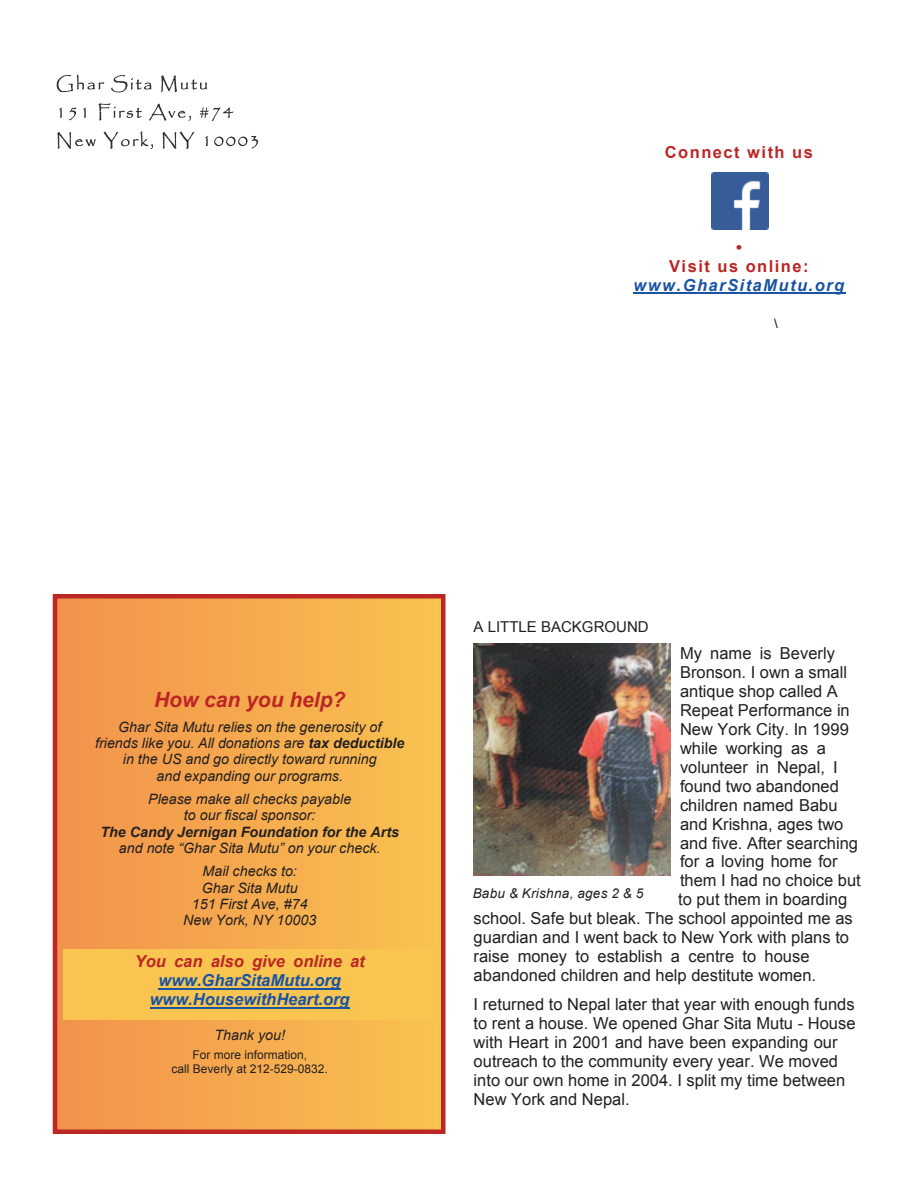
<style>
.page{position:relative;width:918px;height:1188px;background:#fff}
.page>*{position:absolute;margin:0;border:0;box-sizing:border-box;transform-origin:0 0}
.t1{font:italic 700 21px "Arial";color:#bc2625}
.t2{font:16.5px/18.9px "Arial";color:#231f20}
.t3{font:italic 700 16.5px/18.9px "Arial";color:#1853a4;text-align:center}
.t4{font:700 16.5px/18.9px "Arial";letter-spacing:.09em;color:#bc2625;text-align:center}
.t5{font:italic 700 16.5px "Arial";color:#bc2625}
.t6{font:italic 700 16.5px "Arial";letter-spacing:.09em;color:#1853a4}
.t7{font:15.75px "Arial";color:#231f20}
.t8{font:15px "Arial";color:#231f20}
.t9{font:italic 14.25px/16.4px "Arial";color:#231f20;text-align:center}
.t10{font:italic 700 14.25px "Arial";color:#231f20}
.t11{font:italic 13.5px "Arial";letter-spacing:.025em;color:#231f20}
.t12{font:12px/13.8px "Arial";color:#231f20;text-align:center}
.s1{font-weight:700}
</style>
<div class="page">
<div style="left:55px;top:596px;width:388px;height:536px;background:linear-gradient(to right,#f2924c,#f9c350)"></div>
<div style="left:53px;top:594px;width:393px;height:540px;border:4px solid #bc2625"></div>
<div style="left:63px;top:949px;width:373px;height:71px;background:#f9c450"></div>
<svg style="left:57px;top:75px;width:47px;height:17px"></svg>
<svg style="left:111px;top:75px;width:40px;height:18px"></svg>
<svg style="left:161px;top:75px;width:46px;height:17px"></svg>
<svg style="left:59px;top:108px;width:3px;height:10px"></svg>
<svg style="left:69px;top:107px;width:7px;height:13px"></svg>
<svg style="left:83px;top:108px;width:3px;height:10px"></svg>
<svg style="left:98px;top:103px;width:44px;height:18px"></svg>
<svg style="left:149px;top:104px;width:42px;height:17px"></svg>
<svg style="left:200px;top:107px;width:33px;height:14px"></svg>
<svg style="left:57px;top:132px;width:39px;height:17px"></svg>
<svg style="left:104px;top:131px;width:49px;height:18px"></svg>
<svg style="left:162px;top:132px;width:32px;height:17px"></svg>
<svg style="left:205px;top:136px;width:3px;height:10px"></svg>
<svg style="left:214px;top:136px;width:44px;height:12px"></svg>
<hr style="left:634px;top:292px;width:212px;height:2px;background:#1853a4">
<hr style="left:159px;top:988px;width:182px;height:2px;background:#1853a4">
<hr style="left:150px;top:1007px;width:200px;height:2px;background:#1853a4">
<img style="left:474px;top:644px;width:196px;height:232px">
<img style="left:711px;top:172px;width:57px;height:57px">
<p class="t4" style="left:665px;top:145px;width:150px">Connect with us</p>
<p class="t4" style="left:669px;top:239px;width:141px">•<br>Visit us online:</p>
<p class="t6" style="left:634px;top:279px;width:212px">www.GharSitaMutu.org</p>
<p class="t7" style="left:774px;top:319px;width:6px">\</p>
<p class="t1" style="left:154px;top:691px;width:193px">How can you help?</p>
<p class="t9" style="left:95px;top:720px;width:311px">Ghar Sita Mutu relies on the generosity of friends like you. All donations are <span class="s1">tax deductible </span>in the US and go directly toward running<br>and expanding our programs.</p>
<p class="t9" style="left:148px;top:792px;width:205px">Please make all checks payable to our fiscal sponsor:</p>
<p class="t10" style="left:100px;top:826px;width:300px">The Candy Jernigan Foundation for the Arts</p>
<p class="t9" style="left:119px;top:838px;width:263px;line-height:23.2px">and note “Ghar Sita Mutu” on your check.<br>Mail checks to:</p>
<p class="t9" style="left:183px;top:881px;width:135px">Ghar Sita Mutu<br>151 First Ave, #74<br>New York, NY 10003</p>
<p class="t5" style="left:135px;top:955px;width:232px">You can also give online at</p>
<p class="t3" style="left:150px;top:973px;width:201px">www.GharSitaMutu.org www.HousewithHeart.org</p>
<p class="t9" style="left:214px;top:1029px;width:72px">Thank you!</p>
<p class="t12" style="left:172px;top:1049px;width:158px">For more information,<br>call Beverly at 212-529-0832.</p>
<p class="t8" style="left:474px;top:621px;width:177px">A LITTLE BACKGROUND</p>
<p class="t2" style="left:680px;top:646px;width:157px">My name is Beverly</p>
<p class="t2" style="left:680px;top:665px;width:169px">Bronson. I own a small</p>
<p class="t2" style="left:680px;top:683px;width:159px">antique shop called A</p>
<p class="t2" style="left:680px;top:702px;width:171px">Repeat Performance in</p>
<p class="t2" style="left:680px;top:721px;width:170px">New York City. In 1999</p>
<p class="t2" style="left:680px;top:740px;width:147px">while working as a</p>
<p class="t2" style="left:680px;top:759px;width:159px">volunteer in Nepal, I</p>
<p class="t2" style="left:680px;top:778px;width:160px">found two abandoned</p>
<p class="t2" style="left:680px;top:797px;width:159px">children named Babu</p>
<p class="t2" style="left:680px;top:816px;width:165px">and Krishna, ages two</p>
<p class="t2" style="left:680px;top:835px;width:180px">and five. After searching</p>
<p class="t2" style="left:680px;top:854px;width:159px">for a loving home for</p>
<p class="t2" style="left:680px;top:873px;width:182px">them I had no choice but</p>
<p class="t2" style="left:678px;top:892px;width:170px">to put them in boarding</p>
<p class="t2" style="left:474px;top:910px;width:381px">school. Safe but bleak. The school appointed me as</p>
<p class="t2" style="left:474px;top:929px;width:377px">guardian and I went back to New York with plans to</p>
<p class="t2" style="left:474px;top:948px;width:338px">raise money to establish a centre to house</p>
<p class="t2" style="left:474px;top:967px;width:344px">abandoned children and help destitute women.</p>
<p class="t2" style="left:474px;top:996px;width:383px">I returned to Nepal later that year with enough funds to rent a house. We opened Ghar Sita Mutu - House with Heart in 2001 and have been expanding our outreach to the community every year. We moved into our own home in 2004. I split my time between New York and Nepal.</p>
<p class="t11" style="left:473px;top:888px;width:172px">Babu &amp; Krishna, ages 2 &amp; 5</p>
</div>
